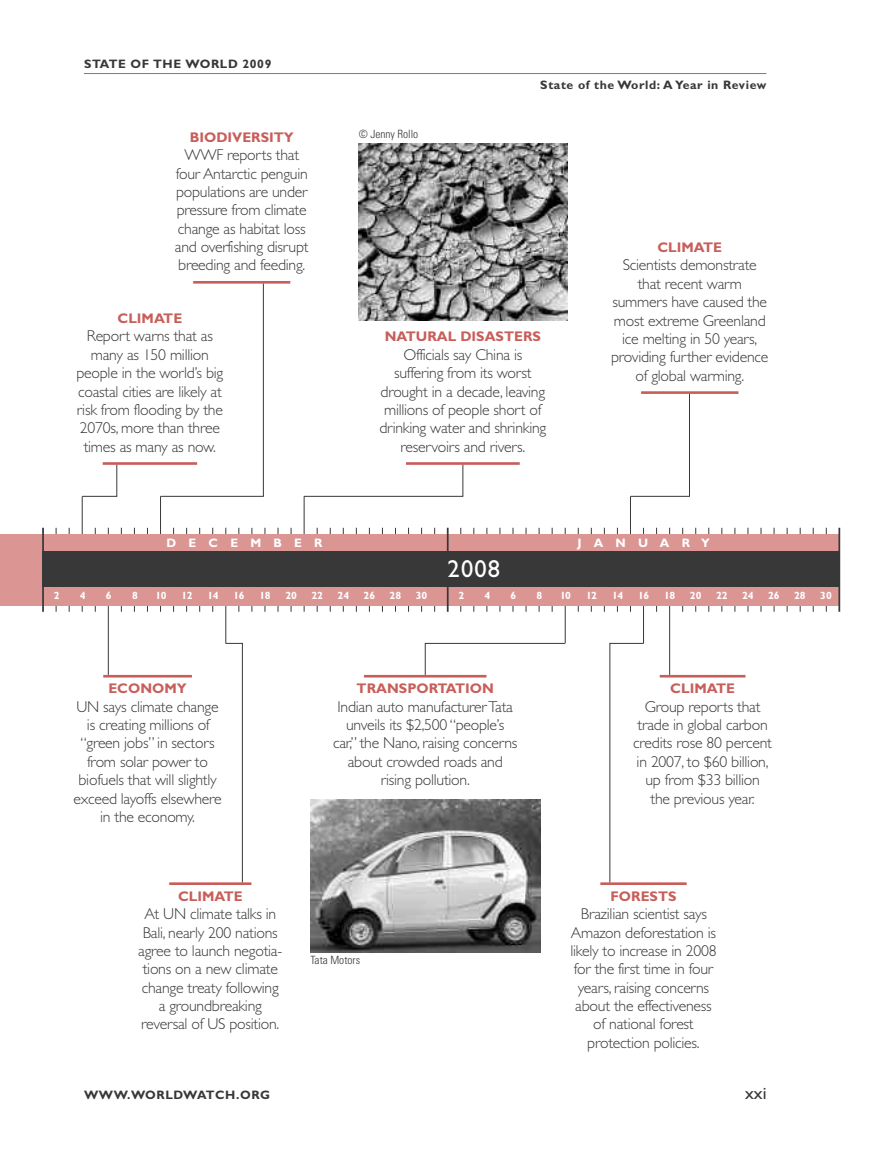
<style>
.page{position:relative;width:882px;height:1166px;background:#fff}
.page>*{position:absolute;margin:0;border:0;box-sizing:border-box;transform-origin:0 0}
.t1{font:24.5px "Gill Sans";color:#fff}
.t2{font:17.5px "Gill Sans";color:#393839}
.t3{font:300 15.75px/18.4px "Gill Sans";letter-spacing:-.015em;color:#393839;text-align:center}
.t4{font:700 14px "Gill Sans";color:#c85e5a}
.t5{font:700 12.25px "Gill Sans";letter-spacing:.05em;color:#393839}
.t6{font:700 12.25px "Gill Sans";letter-spacing:1em;color:#fff}
.t7{font:300 condensed 11.38px "Univers";color:#393839}
.t8{font:700 10.5px "Gill Sans";color:#fff}
</style>
<div class="page">
<hr style="left:56px;top:528px;width:1px;height:83px;background:#393839">
<hr style="left:69px;top:528px;width:1px;height:84px;background:#393839">
<hr style="left:82px;top:496px;width:1px;height:116px;background:#393839">
<hr style="left:95px;top:528px;width:1px;height:84px;background:#393839">
<hr style="left:108px;top:528px;width:1px;height:147px;background:#393839">
<hr style="left:121px;top:528px;width:1px;height:83px;background:#393839">
<hr style="left:134px;top:528px;width:1px;height:84px;background:#393839">
<hr style="left:147px;top:528px;width:1px;height:83px;background:#393839">
<hr style="left:160px;top:496px;width:1px;height:116px;background:#393839">
<hr style="left:173px;top:528px;width:1px;height:84px;background:#393839">
<hr style="left:186px;top:528px;width:1px;height:83px;background:#393839">
<hr style="left:199px;top:528px;width:1px;height:84px;background:#393839">
<hr style="left:212px;top:528px;width:1px;height:84px;background:#393839">
<hr style="left:226px;top:528px;width:1px;height:115px;background:#393839">
<hr style="left:239px;top:528px;width:1px;height:84px;background:#393839">
<hr style="left:252px;top:528px;width:1px;height:83px;background:#393839">
<hr style="left:265px;top:528px;width:1px;height:84px;background:#393839">
<hr style="left:278px;top:528px;width:1px;height:84px;background:#393839">
<hr style="left:291px;top:528px;width:1px;height:84px;background:#393839">
<hr style="left:304px;top:496px;width:1px;height:115px;background:#393839">
<hr style="left:317px;top:528px;width:1px;height:84px;background:#393839">
<hr style="left:330px;top:528px;width:1px;height:83px;background:#393839">
<hr style="left:343px;top:528px;width:1px;height:83px;background:#393839">
<hr style="left:356px;top:528px;width:1px;height:84px;background:#393839">
<hr style="left:369px;top:528px;width:1px;height:84px;background:#393839">
<hr style="left:382px;top:528px;width:1px;height:84px;background:#393839">
<hr style="left:395px;top:528px;width:1px;height:83px;background:#393839">
<hr style="left:408px;top:528px;width:1px;height:84px;background:#393839">
<hr style="left:421px;top:528px;width:1px;height:84px;background:#393839">
<hr style="left:434px;top:528px;width:1px;height:83px;background:#393839">
<hr style="left:460px;top:528px;width:1px;height:84px;background:#393839">
<hr style="left:474px;top:528px;width:1px;height:84px;background:#393839">
<hr style="left:487px;top:528px;width:1px;height:84px;background:#393839">
<hr style="left:500px;top:528px;width:1px;height:83px;background:#393839">
<hr style="left:513px;top:528px;width:1px;height:83px;background:#393839">
<hr style="left:526px;top:528px;width:1px;height:84px;background:#393839">
<hr style="left:539px;top:528px;width:1px;height:83px;background:#393839">
<hr style="left:552px;top:528px;width:1px;height:84px;background:#393839">
<hr style="left:565px;top:528px;width:1px;height:115px;background:#393839">
<hr style="left:578px;top:528px;width:1px;height:83px;background:#393839">
<hr style="left:591px;top:528px;width:1px;height:84px;background:#393839">
<hr style="left:604px;top:528px;width:1px;height:84px;background:#393839">
<hr style="left:617px;top:528px;width:1px;height:84px;background:#393839">
<hr style="left:630px;top:496px;width:1px;height:116px;background:#393839">
<hr style="left:643px;top:528px;width:1px;height:115px;background:#393839">
<hr style="left:656px;top:528px;width:1px;height:84px;background:#393839">
<hr style="left:669px;top:528px;width:1px;height:147px;background:#393839">
<hr style="left:682px;top:528px;width:1px;height:84px;background:#393839">
<hr style="left:695px;top:528px;width:1px;height:83px;background:#393839">
<hr style="left:709px;top:528px;width:1px;height:84px;background:#393839">
<hr style="left:722px;top:528px;width:1px;height:83px;background:#393839">
<hr style="left:735px;top:528px;width:1px;height:83px;background:#393839">
<hr style="left:748px;top:528px;width:1px;height:84px;background:#393839">
<hr style="left:761px;top:528px;width:1px;height:84px;background:#393839">
<hr style="left:774px;top:528px;width:1px;height:84px;background:#393839">
<hr style="left:787px;top:528px;width:1px;height:83px;background:#393839">
<hr style="left:800px;top:528px;width:1px;height:84px;background:#393839">
<hr style="left:813px;top:528px;width:1px;height:84px;background:#393839">
<hr style="left:826px;top:528px;width:1px;height:83px;background:#393839">
<hr style="left:84px;top:73px;width:682px;height:1px;background:#c85e5a">
<div style="left:0;top:534px;width:840px;height:72px;background:#db9694"></div>
<hr style="left:103px;top:462px;width:94px;height:3px;background:#c85e5a">
<hr style="left:641px;top:391px;width:97px;height:3px;background:#c85e5a">
<hr style="left:193px;top:281px;width:97px;height:3px;background:#c85e5a">
<hr style="left:406px;top:462px;width:114px;height:3px;background:#c85e5a">
<hr style="left:103px;top:675px;width:89px;height:2px;background:#c85e5a">
<hr style="left:169px;top:882px;width:82px;height:3px;background:#c85e5a">
<hr style="left:364px;top:675px;width:122px;height:2px;background:#c85e5a">
<hr style="left:660px;top:675px;width:85px;height:2px;background:#c85e5a">
<hr style="left:447px;top:528px;width:2px;height:84px;background:#393839">
<hr style="left:838px;top:528px;width:2px;height:84px;background:#393839">
<hr style="left:42px;top:528px;width:2px;height:84px;background:#393839">
<div style="left:42px;top:551px;width:798px;height:35px;background:#393839"></div>
<img style="left:310px;top:799px;width:230px;height:153px">
<img style="left:358px;top:143px;width:209px;height:178px">
<svg style="left:82px;top:464px;width:35px;height:33px"></svg>
<svg style="left:160px;top:283px;width:104px;height:214px"></svg>
<svg style="left:630px;top:393px;width:60px;height:104px"></svg>
<svg style="left:303px;top:464px;width:160px;height:33px"></svg>
<hr style="left:600px;top:882px;width:87px;height:3px;background:#c85e5a">
<svg style="left:609px;top:643px;width:35px;height:239px"></svg>
<svg style="left:225px;top:643px;width:18px;height:239px"></svg>
<svg style="left:425px;top:643px;width:140px;height:32px"></svg>
<p class="t5" style="left:84px;top:59px;width:189px">STATE OF THE WORLD 2009</p>
<p class="t4" style="left:190px;top:132px;width:106px">BIODIVERSITY</p>
<p class="t3" style="left:175px;top:147px;width:135px">WWF reports that four Antarctic penguin populations are under pressure from climate change as habitat loss and overfishing disrupt breeding and feeding.</p>
<p class="t4" style="left:118px;top:313px;width:66px">CLIMATE</p>
<p class="t3" style="left:76px;top:328px;width:148px">Report warns that as many as 150 million people in the world’s big coastal cities are likely at risk from flooding by the<br>2070s, more than three times as many as now.</p>
<p class="t6" style="left:167px;top:538px;width:158px">DECEMBER</p>
<p class="t7" style="left:359px;top:130px;width:61px">© Jenny Rollo</p>
<p class="t5" style="left:540px;top:80px;width:228px">State of the World: A Year in Review</p>
<p class="t4" style="left:385px;top:331px;width:158px">NATURAL DISASTERS</p>
<p class="t3" style="left:379px;top:347px;width:168px">Officials say China is suffering from its worst drought in a decade, leaving millions of people short of drinking water and shrinking reservoirs and rivers.</p>
<p class="t4" style="left:657px;top:242px;width:66px">CLIMATE</p>
<p class="t3" style="left:611px;top:257px;width:159px">Scientists demonstrate that recent warm summers have caused the most extreme Greenland ice melting in 50 years, providing further evidence of global warming.</p>
<h1 class="t1" style="left:448px;top:560px;width:54px">2008</h1>
<p class="t6" style="left:577px;top:538px;width:134px">JANUARY</p>
<p class="t8" style="left:54px;top:591px;width:7px">2</p>
<p class="t8" style="left:80px;top:591px;width:7px">4</p>
<p class="t8" style="left:106px;top:591px;width:7px">6</p>
<p class="t8" style="left:132px;top:591px;width:7px">8</p>
<p class="t8" style="left:155px;top:591px;width:13px">10</p>
<p class="t8" style="left:182px;top:591px;width:13px">12</p>
<p class="t8" style="left:208px;top:591px;width:13px">14</p>
<p class="t8" style="left:234px;top:591px;width:13px">16</p>
<p class="t8" style="left:260px;top:591px;width:13px">18</p>
<p class="t8" style="left:285px;top:591px;width:13px">20</p>
<p class="t8" style="left:311px;top:591px;width:13px">22</p>
<p class="t8" style="left:338px;top:591px;width:13px">24</p>
<p class="t8" style="left:364px;top:591px;width:13px">26</p>
<p class="t8" style="left:390px;top:591px;width:13px">28</p>
<p class="t8" style="left:416px;top:591px;width:13px">30</p>
<p class="t8" style="left:458px;top:591px;width:7px">2</p>
<p class="t8" style="left:484px;top:591px;width:7px">4</p>
<p class="t8" style="left:511px;top:591px;width:7px">6</p>
<p class="t8" style="left:537px;top:591px;width:7px">8</p>
<p class="t8" style="left:560px;top:591px;width:13px">10</p>
<p class="t8" style="left:586px;top:591px;width:13px">12</p>
<p class="t8" style="left:612px;top:591px;width:13px">14</p>
<p class="t8" style="left:638px;top:591px;width:13px">16</p>
<p class="t8" style="left:664px;top:591px;width:13px">18</p>
<p class="t8" style="left:690px;top:591px;width:13px">20</p>
<p class="t8" style="left:716px;top:591px;width:13px">22</p>
<p class="t8" style="left:742px;top:591px;width:13px">24</p>
<p class="t8" style="left:768px;top:591px;width:13px">26</p>
<p class="t8" style="left:794px;top:591px;width:13px">28</p>
<p class="t8" style="left:820px;top:591px;width:13px">30</p>
<p class="t4" style="left:108px;top:683px;width:80px">ECONOMY</p>
<p class="t3" style="left:73px;top:698px;width:150px">UN says climate change is creating millions of “green jobs” in sectors from solar power to biofuels that will slightly exceed layoffs elsewhere in the economy.</p>
<p class="t4" style="left:178px;top:890px;width:66px">CLIMATE</p>
<p class="t3" style="left:138px;top:906px;width:146px">At UN climate talks in<br>Bali, nearly 200 nations agree to launch negotia&shy;tions on a new climate change treaty following a groundbreaking reversal of US position.</p>
<p class="t4" style="left:357px;top:683px;width:139px">TRANSPORTATION</p>
<p class="t3" style="left:333px;top:698px;width:186px">Indian auto manufacturerTata unveils its $2,500 “people’s car,” the Nano, raising concerns about crowded roads and rising pollution.</p>
<p class="t7" style="left:310px;top:956px;width:51px">Tata Motors</p>
<p class="t4" style="left:670px;top:683px;width:66px">CLIMATE</p>
<p class="t3" style="left:633px;top:698px;width:140px">Group reports that trade in global carbon credits rose 80 percent in 2007, to $60 billion, up from $33 billion<br>the previous year.</p>
<p class="t4" style="left:611px;top:890px;width:68px">FORESTS</p>
<p class="t3" style="left:570px;top:906px;width:148px">Brazilian scientist says<br>Amazon deforestation is likely to increase in 2008 for the first time in four years, raising concerns about the effectiveness of national forest protection policies.</p>
<p class="t5" style="left:84px;top:1090px;width:188px">WWW.WORLDWATCH.ORG</p>
<p class="t2" style="left:745px;top:1086px;width:23px">xxi</p>
</div>
